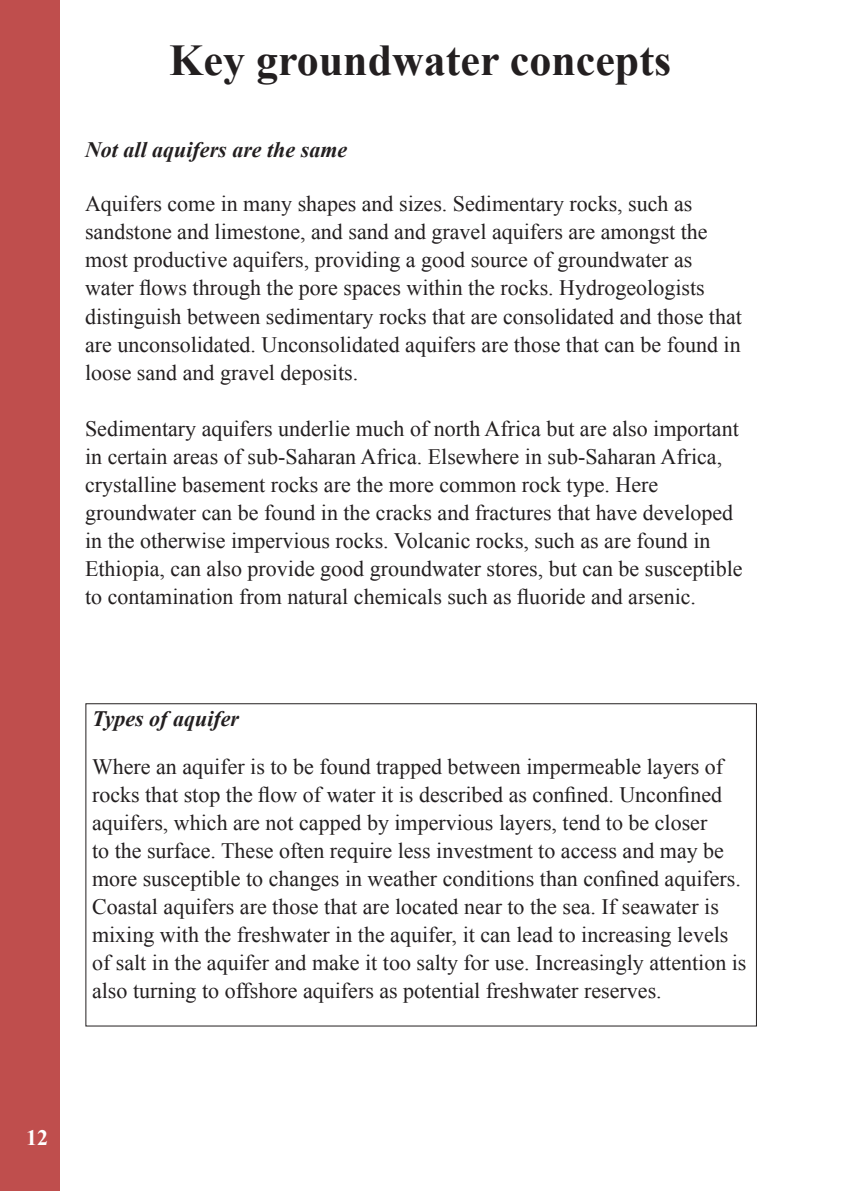
<style>
.page{position:relative;width:842px;height:1191px;background:#fff}
.page>*{position:absolute;margin:0;border:0;box-sizing:border-box;transform-origin:0 0}
.t1{font:700 44px "Times New Roman";color:#231f20}
.t2{font:22px/28px "Times New Roman";color:#231f20}
.t3{font:italic 700 22px "Times New Roman";color:#231f20}
.t4{font:700 22px "Times New Roman";color:#fff}
</style>
<div class="page">
<div style="left:0;top:0;width:60px;height:1191px;background:#bf4e4d"></div>
<p class="t1" style="left:169px;top:30px;width:503px">Key groundwater concepts</p>
<p class="t3" style="left:85px;top:134px;width:264px">Not all aquifers are the same</p>
<p class="t2" style="left:85px;top:190px;width:658px">Aquifers come in many shapes and sizes. Sedimentary rocks, such as sandstone and limestone, and sand and gravel aquifers are amongst the most productive aquifers, providing a good source of groundwater as water flows through the pore spaces within the rocks. Hydrogeologists distinguish between sedimentary rocks that are consolidated and those that are unconsolidated. Unconsolidated aquifers are those that can be found in loose sand and gravel deposits.</p>
<p class="t2" style="left:85px;top:414px;width:659px">Sedimentary aquifers underlie much of north Africa but are also important in certain areas of sub-Saharan Africa. Elsewhere in sub-Saharan Africa, crystalline basement rocks are the more common rock type. Here groundwater can be found in the cracks and fractures that have developed in the otherwise impervious rocks. Volcanic rocks, such as are found in Ethiopia, can also provide good groundwater stores, but can be susceptible to contamination from natural chemicals such as fluoride and arsenic.</p>
<p class="t3" style="left:92px;top:703px;width:149px">Types of aquifer</p>
<p class="t2" style="left:92px;top:752px;width:656px">Where an aquifer is to be found trapped between impermeable layers of rocks that stop the flow of water it is described as confined. Unconfined aquifers, which are not capped by impervious layers, tend to be closer<br>to the surface. These often require less investment to access and may be more susceptible to changes in weather conditions than confined aquifers.<br>Coastal aquifers are those that are located near to the sea. If seawater is mixing with the freshwater in the aquifer, it can lead to increasing levels of salt in the aquifer and make it too salty for use. Increasingly attention is also turning to offshore aquifers as potential freshwater reserves.</p>
<p class="t4" style="left:26px;top:1122px;width:23px">12</p>
</div>
